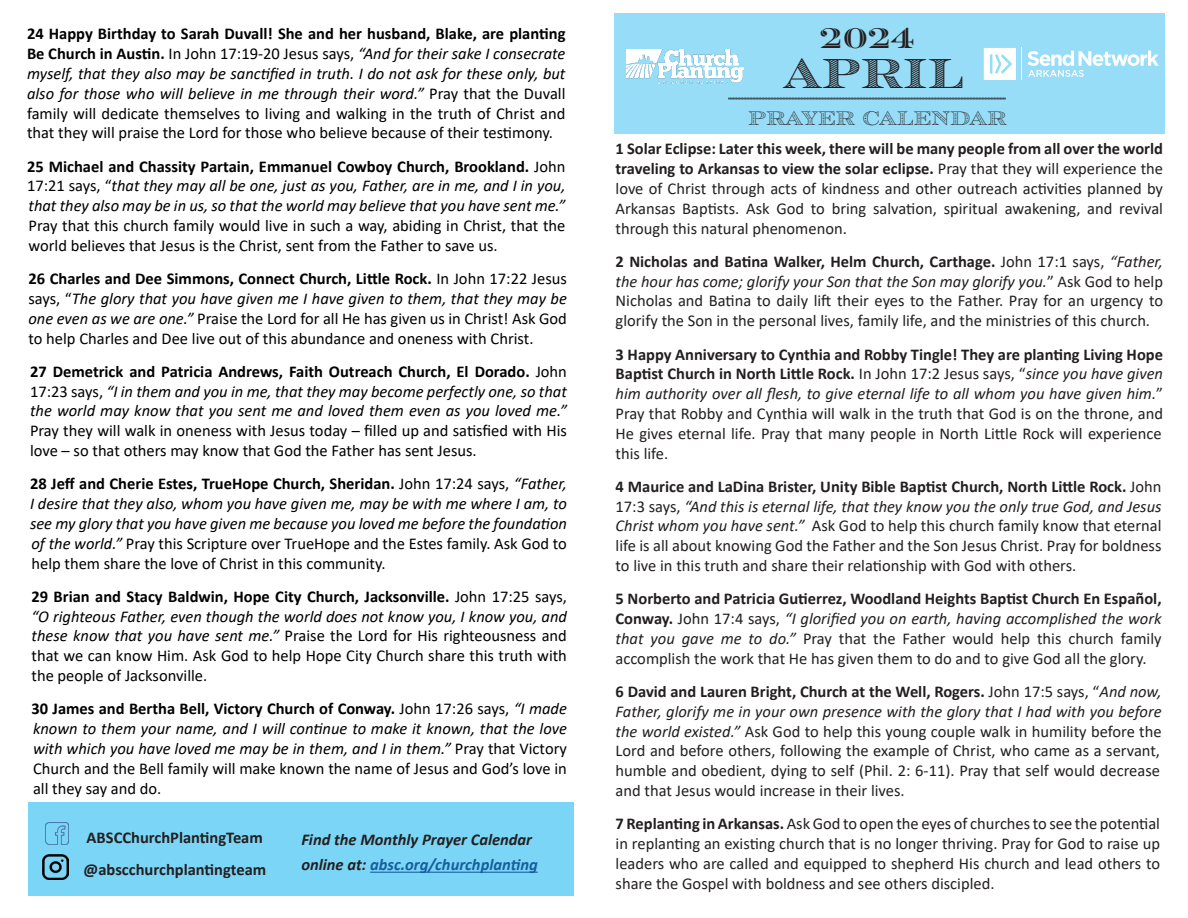
<style>
.page{position:relative;width:1188px;height:918px;background:#fff}
.page>*{position:absolute;margin:0;border:0;box-sizing:border-box;transform-origin:0 0}
.t1{font:42px "Rosella Hatched";color:#231f20}
.t2{font:28.5px "Rosella Inline";color:#231f20}
.t3{font:19.5px "Rosella Deco";color:#231f20}
.t4{font:16.5px/19.8px "Calibri";color:#231f20;text-align:justify}
.t5{font:16.5px/19.8px "Calibri";color:#000;text-align:justify}
.t6{font:italic 16.5px/19.8px "Calibri";color:#000;text-align:justify}
.t7{font:700 16.5px "Calibri";color:#231f20}
.t8{font:italic 700 16.5px "Calibri";color:#175d9e}
.t9{font:italic 700 16.5px "Calibri";color:#231f20}
.s1{font-weight:700}
.s2{font-style:italic}
.s3{font-weight:700;font-style:normal}
.s4{font-style:normal}
.s5{color:#231f20}
</style>
<div class="page">
<div style="left:614px;top:13px;width:551px;height:121px;background:#97ddf8"></div>
<svg style="left:728px;top:98px;width:278px;height:1px"></svg>
<hr style="left:1022px;top:48px;width:1px;height:32px;background:#fff">
<svg style="left:1027px;top:51px;width:132px;height:26px"></svg>
<svg style="left:984px;top:48px;width:32px;height:32px"></svg>
<img style="left:626px;top:49px;width:117px;height:34px">
<div style="left:29px;top:802px;width:545px;height:94px;background:#7bd5f6"></div>
<hr style="left:370px;top:872px;width:168px;height:1px;background:#175d9e">
<img style="left:46px;top:823px;width:22px;height:22px">
<img style="left:43px;top:854px;width:25px;height:26px">
<p class="t5" style="left:27px;top:24px;width:540px"><span class="s1">24 Happy Birthday to Sarah Duvall! She and her husband, Blake, are planting Be Church in Austin.</span> In John 17:19-20 Jesus says, <span class="s2">“And for their sake I consecrate myself, that they also may be sanctified in truth. I do not ask for these only, but also for those who will believe in me through their word.”</span> Pray that the Duvall family will dedicate themselves to living and walking in the truth of Christ and that they will praise the Lord for those who believe because of their testimony.</p>
<p class="t5" style="left:27px;top:156px;width:540px"><span class="s1">25 Michael and Chassity Partain, Emmanuel Cowboy Church, Brookland.</span> John 17:21 says, “<span class="s2">that they may all be one, just as you, Father, are in me, and I in you, that they also may be in us, so that the world may believe that you have sent me.” </span>Pray that this church family would live in such a way, abiding in Christ, that the world believes that Jesus is the Christ, sent from the Father to save us.</p>
<p class="t5" style="left:28px;top:268px;width:540px"><span class="s1">26 Charles and Dee Simmons, Connect Church, Little Rock.</span> In John 17:22 Jesus says, “<span class="s2">The glory that you have given me I have given to them, that they may be one even as we are one.”</span> Praise the Lord for all He has given us in Christ! Ask God to help Charles and Dee live out of this abundance and oneness with Christ.</p>
<p class="t5" style="left:30px;top:361px;width:538px"><span class="s1">27 Demetrick and Patricia Andrews, Faith Outreach Church, El Dorado.</span> John 17:23 says, <span class="s2">“I in them and you in me, that they may become perfectly one, so that the world may know that you sent me and loved them even as you loved me.” </span>Pray they will walk in oneness with Jesus today – filled up and satisfied with His love – so that others may know that God the Father has sent Jesus.</p>
<p class="t6" style="left:30px;top:473px;width:539px"><span class="s3">28 Jeff and Cherie Estes, TrueHope Church, Sheridan.</span> <span class="s4">John 17:24 says,</span> “Father, I desire that they also, whom you have given me, may be with me where I am, to see my glory that you have given me because you loved me before the foundation of the world.” <span class="s4">Pray this Scripture over TrueHope and the Estes family. Ask God to help them share the love of Christ in this community.</span></p>
<p class="t5" style="left:32px;top:586px;width:537px"><span class="s1">29 Brian and Stacy Baldwin, Hope City Church, Jacksonville.</span> John 17:25 says, <span class="s2">“O righteous Father, even though the world does not know you, I know you, and these know that you have sent me.”</span> Praise the Lord for His righteousness and that we can know Him. Ask God to help Hope City Church share this truth with the people of Jacksonville.</p>
<p class="t6" style="left:32px;top:698px;width:537px"><span class="s3">30 James and Bertha Bell, Victory Church of Conway.</span> <span class="s4">John 17:26 says,</span> “I made known to them your name, and I will continue to make it known, that the love with which you have loved me may be in them, and I in them.” <span class="s4">Pray that Victory Church and the Bell family will make known the name of Jesus and God’s love in all they say and do.</span></p>
<p class="t7" style="left:87px;top:825px;width:178px">ABSCChurchPlantingTeam</p>
<p class="t7" style="left:84px;top:858px;width:184px">@abscchurchplantingteam</p>
<p class="t9" style="left:301px;top:827px;width:232px">Find the Monthly Prayer Calendar</p>
<p class="t8" style="left:301px;top:853px;width:238px"><span class="s5">online at:</span> absc.org/churchplanting</p>
<p class="t2" style="left:820px;top:14px;width:96px">2024</p>
<p class="t1" style="left:784px;top:37px;width:182px">April</p>
<p class="t3" style="left:748px;top:102px;width:260px">PRAYER CALENDAR</p>
<p class="t4" style="left:616px;top:139px;width:549px"><span class="s1">1 Solar Eclipse: Later this week, there will be many people from all over the world traveling to Arkansas to view the solar eclipse.</span> Pray that they will experience the love of Christ through acts of kindness and other outreach activities planned by Arkansas Baptists. Ask God to bring salvation, spiritual awakening, and revival through this natural phenomenon.</p>
<p class="t4" style="left:616px;top:251px;width:549px"><span class="s1">2 Nicholas and Batina Walker, Helm Church, Carthage.</span> John 17:1 says, <span class="s2">“Father, the hour has come; glorify your Son that the Son may glorify you.</span>” Ask God to help Nicholas and Batina to daily lift their eyes to the Father. Pray for an urgency to glorify the Son in the personal lives, family life, and the ministries of this church.</p>
<p class="t4" style="left:616px;top:344px;width:549px"><span class="s1">3 Happy Anniversary to Cynthia and Robby Tingle! They are planting Living Hope Baptist Church in North Little Rock.</span> In John 17:2 Jesus says, “<span class="s2">since you have given him authority over all flesh, to give eternal life to all whom you have given him.</span>” Pray that Robby and Cynthia will walk in the truth that God is on the throne, and He gives eternal life. Pray that many people in North Little Rock will experience this life.</p>
<p class="t4" style="left:616px;top:476px;width:547px"><span class="s1">4 Maurice and LaDina Brister, Unity Bible Baptist Church, North Little Rock.</span> John 17:3 says, <span class="s2">“And this is eternal life, that they know you the only true God, and Jesus Christ whom you have sent.”</span> Ask God to help this church family know that eternal life is all about knowing God the Father and the Son Jesus Christ. Pray for boldness to live in this truth and share their relationship with God with others.</p>
<p class="t4" style="left:616px;top:589px;width:548px"><span class="s1">5 Norberto and Patricia Gutierrez, Woodland Heights Baptist Church En Español, Conway.</span> John 17:4 says, <span class="s2">“I glorified you on earth, having accomplished the work that you gave me to do.”</span> Pray that the Father would help this church family accomplish the work that He has given them to do and to give God all the glory.</p>
<p class="t4" style="left:616px;top:681px;width:548px"><span class="s1">6 David and Lauren Bright, Church at the Well, Rogers.</span> John 17:5 says, “<span class="s2">And now, Father, glorify me in your own presence with the glory that I had with you before the world existed.”</span> Ask God to help this young couple walk in humility before the Lord and before others, following the example of Christ, who came as a servant, humble and obedient, dying to self (Phil. 2: 6-11). Pray that self would decrease and that Jesus would increase in their lives.</p>
<p class="t4" style="left:616px;top:814px;width:546px"><span class="s1">7 Replanting in Arkansas.</span> Ask God to open the eyes of churches to see the potential in replanting an existing church that is no longer thriving. Pray for God to raise up leaders who are called and equipped to shepherd His church and lead others to share the Gospel with boldness and see others discipled.</p>
</div>
